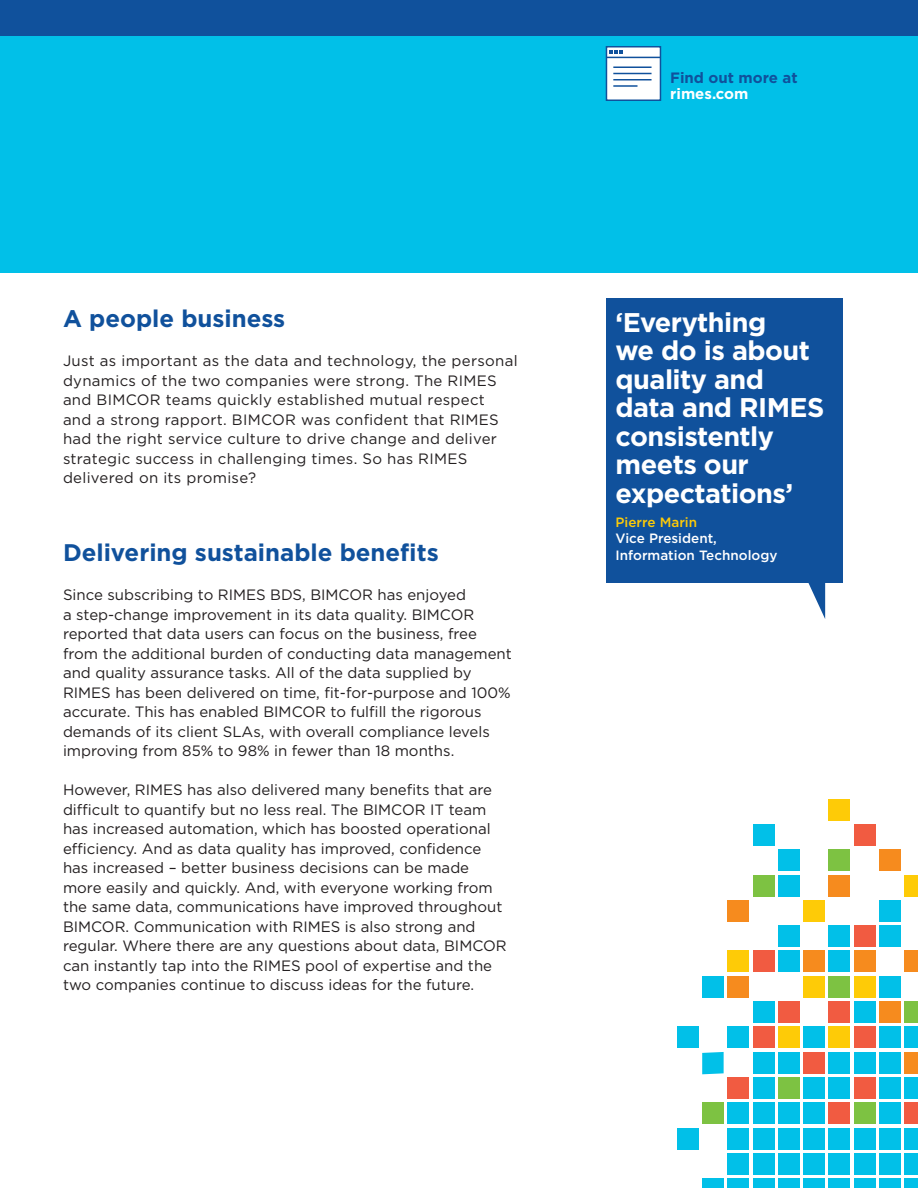
<style>
.page{position:relative;width:918px;height:1188px;background:#fff}
.page>*{position:absolute;margin:0;border:0;box-sizing:border-box;transform-origin:0 0}
.t1{font:700 27px/28.5px "Gotham";letter-spacing:-.02em;color:#fff}
.t2{font:700 24px "Gotham";color:#10519c}
.t3{font:15px/19.5px "Gotham";color:#231f20}
.t4{font:15px/19.5px "Gotham";letter-spacing:.02em;color:#231f20}
.t5{font:700 15px "Gotham";color:#10519c}
.t6{font:700 15px "Gotham";color:#fff}
.t7{font:500 13.5px/16.5px "Gotham";color:#fff}
.t8{font:500 13.5px "Gotham";color:#fecb07}
</style>
<div class="page">
<div style="left:0;top:0;width:918px;height:272px;background:#01c0e8"></div>
<div style="left:0;top:0;width:918px;height:35px;background:#10519c"></div>
<div style="left:606px;top:47px;width:54px;height:53px;background:#fff"></div>
<div style="left:606px;top:46px;width:55px;height:55px;border:2px solid #10519c"></div>
<hr style="left:607px;top:57px;width:53px;height:1px;background:#10519c">
<svg style="left:609px;top:50px;width:14px;height:4px"></svg>
<hr style="left:613px;top:66px;width:39px;height:2px;background:#10519c">
<hr style="left:613px;top:73px;width:39px;height:1px;background:#10519c">
<hr style="left:613px;top:79px;width:39px;height:2px;background:#10519c">
<hr style="left:613px;top:85px;width:25px;height:2px;background:#10519c">
<div style="left:607px;top:298px;width:236px;height:285px;background:#10519c"></div>
<svg style="left:808px;top:583px;width:17px;height:36px"></svg>
<div style="left:677px;top:1027px;width:21px;height:21px;background:#01c0e8"></div>
<div style="left:677px;top:1128px;width:21px;height:21px;background:#01c0e8"></div>
<div style="left:753px;top:1077px;width:21px;height:22px;background:#01c0e8"></div>
<div style="left:753px;top:1001px;width:21px;height:22px;background:#01c0e8"></div>
<div style="left:753px;top:1153px;width:21px;height:22px;background:#01c0e8"></div>
<div style="left:753px;top:951px;width:21px;height:21px;background:#f15b41"></div>
<div style="left:753px;top:1103px;width:21px;height:21px;background:#01c0e8"></div>
<div style="left:753px;top:875px;width:21px;height:21px;background:#7dc242"></div>
<div style="left:753px;top:1027px;width:21px;height:21px;background:#f15b41"></div>
<div style="left:753px;top:1178px;width:21px;height:10px;background:#01c0e8"></div>
<div style="left:753px;top:824px;width:21px;height:22px;background:#01c0e8"></div>
<div style="left:753px;top:1128px;width:21px;height:21px;background:#01c0e8"></div>
<div style="left:753px;top:1052px;width:21px;height:21px;background:#01c0e8"></div>
<div style="left:829px;top:925px;width:21px;height:22px;background:#01c0e8"></div>
<div style="left:829px;top:1077px;width:21px;height:22px;background:#01c0e8"></div>
<div style="left:829px;top:850px;width:21px;height:21px;background:#7dc242"></div>
<div style="left:829px;top:1001px;width:21px;height:22px;background:#f15b41"></div>
<div style="left:829px;top:1153px;width:21px;height:22px;background:#01c0e8"></div>
<div style="left:829px;top:799px;width:21px;height:21px;background:#fecb07"></div>
<div style="left:829px;top:951px;width:21px;height:21px;background:#01c0e8"></div>
<div style="left:829px;top:1103px;width:21px;height:21px;background:#f15b41"></div>
<div style="left:829px;top:875px;width:21px;height:21px;background:#f68b1e"></div>
<div style="left:829px;top:1027px;width:21px;height:21px;background:#fecb07"></div>
<div style="left:829px;top:1178px;width:21px;height:10px;background:#01c0e8"></div>
<div style="left:829px;top:976px;width:21px;height:21px;background:#7dc242"></div>
<div style="left:829px;top:1128px;width:21px;height:21px;background:#01c0e8"></div>
<div style="left:829px;top:1052px;width:21px;height:21px;background:#01c0e8"></div>
<div style="left:905px;top:1077px;width:13px;height:22px;background:#01c0e8"></div>
<div style="left:905px;top:1001px;width:13px;height:22px;background:#7dc242"></div>
<div style="left:905px;top:1153px;width:13px;height:22px;background:#01c0e8"></div>
<div style="left:905px;top:951px;width:13px;height:21px;background:#f68b1e"></div>
<div style="left:905px;top:1103px;width:13px;height:21px;background:#f15b41"></div>
<div style="left:905px;top:875px;width:13px;height:21px;background:#fecb07"></div>
<div style="left:905px;top:1027px;width:13px;height:21px;background:#01c0e8"></div>
<div style="left:905px;top:1178px;width:13px;height:10px;background:#01c0e8"></div>
<div style="left:905px;top:1128px;width:13px;height:21px;background:#01c0e8"></div>
<div style="left:905px;top:1052px;width:13px;height:21px;background:#f68b1e"></div>
<div style="left:702px;top:1103px;width:22px;height:21px;background:#7dc242"></div>
<div style="left:702px;top:1178px;width:22px;height:10px;background:#01c0e8"></div>
<div style="left:702px;top:976px;width:22px;height:21px;background:#01c0e8"></div>
<svg style="left:702px;top:1052px;width:22px;height:22px"></svg>
<div style="left:778px;top:925px;width:21px;height:22px;background:#01c0e8"></div>
<div style="left:778px;top:1077px;width:21px;height:22px;background:#7dc242"></div>
<div style="left:778px;top:850px;width:21px;height:21px;background:#01c0e8"></div>
<div style="left:778px;top:1001px;width:21px;height:22px;background:#f15b41"></div>
<div style="left:778px;top:1153px;width:21px;height:22px;background:#01c0e8"></div>
<div style="left:778px;top:951px;width:21px;height:21px;background:#01c0e8"></div>
<div style="left:778px;top:1103px;width:21px;height:21px;background:#01c0e8"></div>
<div style="left:778px;top:875px;width:21px;height:21px;background:#01c0e8"></div>
<div style="left:778px;top:1027px;width:21px;height:21px;background:#fecb07"></div>
<div style="left:778px;top:1178px;width:21px;height:10px;background:#01c0e8"></div>
<div style="left:778px;top:1128px;width:21px;height:21px;background:#01c0e8"></div>
<div style="left:778px;top:1052px;width:21px;height:21px;background:#01c0e8"></div>
<div style="left:854px;top:925px;width:21px;height:22px;background:#f15b41"></div>
<div style="left:854px;top:1077px;width:21px;height:22px;background:#f15b41"></div>
<div style="left:854px;top:1001px;width:21px;height:22px;background:#01c0e8"></div>
<div style="left:854px;top:1153px;width:21px;height:22px;background:#01c0e8"></div>
<div style="left:854px;top:951px;width:21px;height:21px;background:#f68b1e"></div>
<div style="left:854px;top:1103px;width:21px;height:21px;background:#7dc242"></div>
<div style="left:854px;top:1027px;width:21px;height:21px;background:#f15b41"></div>
<div style="left:854px;top:1178px;width:21px;height:10px;background:#01c0e8"></div>
<div style="left:854px;top:824px;width:21px;height:22px;background:#f15b41"></div>
<div style="left:854px;top:976px;width:21px;height:21px;background:#fecb07"></div>
<div style="left:854px;top:1128px;width:21px;height:21px;background:#01c0e8"></div>
<div style="left:854px;top:1052px;width:21px;height:21px;background:#01c0e8"></div>
<div style="left:728px;top:1077px;width:21px;height:22px;background:#f15b41"></div>
<div style="left:728px;top:1153px;width:21px;height:22px;background:#01c0e8"></div>
<div style="left:728px;top:951px;width:21px;height:21px;background:#fecb07"></div>
<div style="left:728px;top:1103px;width:21px;height:21px;background:#01c0e8"></div>
<div style="left:728px;top:1027px;width:21px;height:21px;background:#01c0e8"></div>
<div style="left:728px;top:1178px;width:21px;height:10px;background:#01c0e8"></div>
<div style="left:728px;top:976px;width:21px;height:21px;background:#f68b1e"></div>
<div style="left:728px;top:1128px;width:21px;height:21px;background:#01c0e8"></div>
<div style="left:728px;top:900px;width:21px;height:22px;background:#f68b1e"></div>
<div style="left:803px;top:1077px;width:22px;height:22px;background:#01c0e8"></div>
<div style="left:803px;top:1153px;width:22px;height:22px;background:#01c0e8"></div>
<div style="left:803px;top:951px;width:22px;height:21px;background:#f68b1e"></div>
<div style="left:803px;top:1103px;width:22px;height:21px;background:#01c0e8"></div>
<div style="left:803px;top:1027px;width:22px;height:21px;background:#01c0e8"></div>
<div style="left:803px;top:1178px;width:22px;height:10px;background:#01c0e8"></div>
<div style="left:803px;top:1128px;width:22px;height:21px;background:#01c0e8"></div>
<div style="left:803px;top:900px;width:22px;height:22px;background:#fecb07"></div>
<div style="left:803px;top:976px;width:22px;height:22px;background:#fecb07"></div>
<div style="left:803px;top:1052px;width:22px;height:21px;background:#f15b41"></div>
<div style="left:879px;top:925px;width:22px;height:22px;background:#01c0e8"></div>
<div style="left:879px;top:1077px;width:22px;height:22px;background:#01c0e8"></div>
<div style="left:879px;top:850px;width:22px;height:21px;background:#f68b1e"></div>
<div style="left:879px;top:1001px;width:22px;height:22px;background:#f68b1e"></div>
<div style="left:879px;top:1153px;width:22px;height:22px;background:#01c0e8"></div>
<div style="left:879px;top:1103px;width:22px;height:21px;background:#01c0e8"></div>
<div style="left:879px;top:1027px;width:22px;height:21px;background:#01c0e8"></div>
<div style="left:879px;top:1178px;width:22px;height:10px;background:#01c0e8"></div>
<div style="left:879px;top:976px;width:22px;height:21px;background:#01c0e8"></div>
<div style="left:879px;top:1128px;width:22px;height:21px;background:#01c0e8"></div>
<div style="left:879px;top:900px;width:22px;height:22px;background:#01c0e8"></div>
<div style="left:879px;top:1052px;width:22px;height:21px;background:#01c0e8"></div>
<h2 class="t2" style="left:63px;top:308px;width:224px">A people business</h2>
<p class="t4" style="left:63px;top:352px;width:456px">Just as important as the data and technology, the personal dynamics of the two companies were strong. The RIMES and BIMCOR teams quickly established mutual respect<br>and a strong rapport. BIMCOR was confident that RIMES had the right service culture to drive change and deliver strategic success in challenging times. So has RIMES delivered on its promise?</p>
<h2 class="t2" style="left:63px;top:542px;width:377px">Delivering sustainable benefits</h2>
<p class="t3" style="left:63px;top:586px;width:450px">Since subscribing to RIMES BDS, BIMCOR has enjoyed<br>a step-change improvement in its data quality. BIMCOR reported that data users can focus on the business, free from the additional burden of conducting data management and quality assurance tasks. All of the data supplied by RIMES has been delivered on time, fit-for-purpose and 100% accurate. This has enabled BIMCOR to fulfill the rigorous demands of its client SLAs, with overall compliance levels improving from 85% to 98% in fewer than 18 months.</p>
<p class="t3" style="left:63px;top:781px;width:445px">However, RIMES has also delivered many benefits that are difficult to quantify but no less real. The BIMCOR IT team has increased automation, which has boosted operational efficiency. And as data quality has improved, confidence has increased – better business decisions can be made more easily and quickly. And, with everyone working from the same data, communications have improved throughout BIMCOR. Communication with RIMES is also strong and regular. Where there are any questions about data, BIMCOR can instantly tap into the RIMES pool of expertise and the two companies continue to discuss ideas for the future.</p>
<p class="t5" style="left:670px;top:70px;width:129px">Find out more at</p>
<p class="t6" style="left:670px;top:87px;width:80px">rimes.com</p>
<h1 class="t1" style="left:616px;top:310px;width:210px">‘Everything<br>we do is about quality and data and RIMES consistently meets our expectations’</h1>
<p class="t8" style="left:616px;top:514px;width:83px">Pierre Marin</p>
<p class="t7" style="left:616px;top:530px;width:163px">Vice President,<br>Information Technology</p>
</div>
